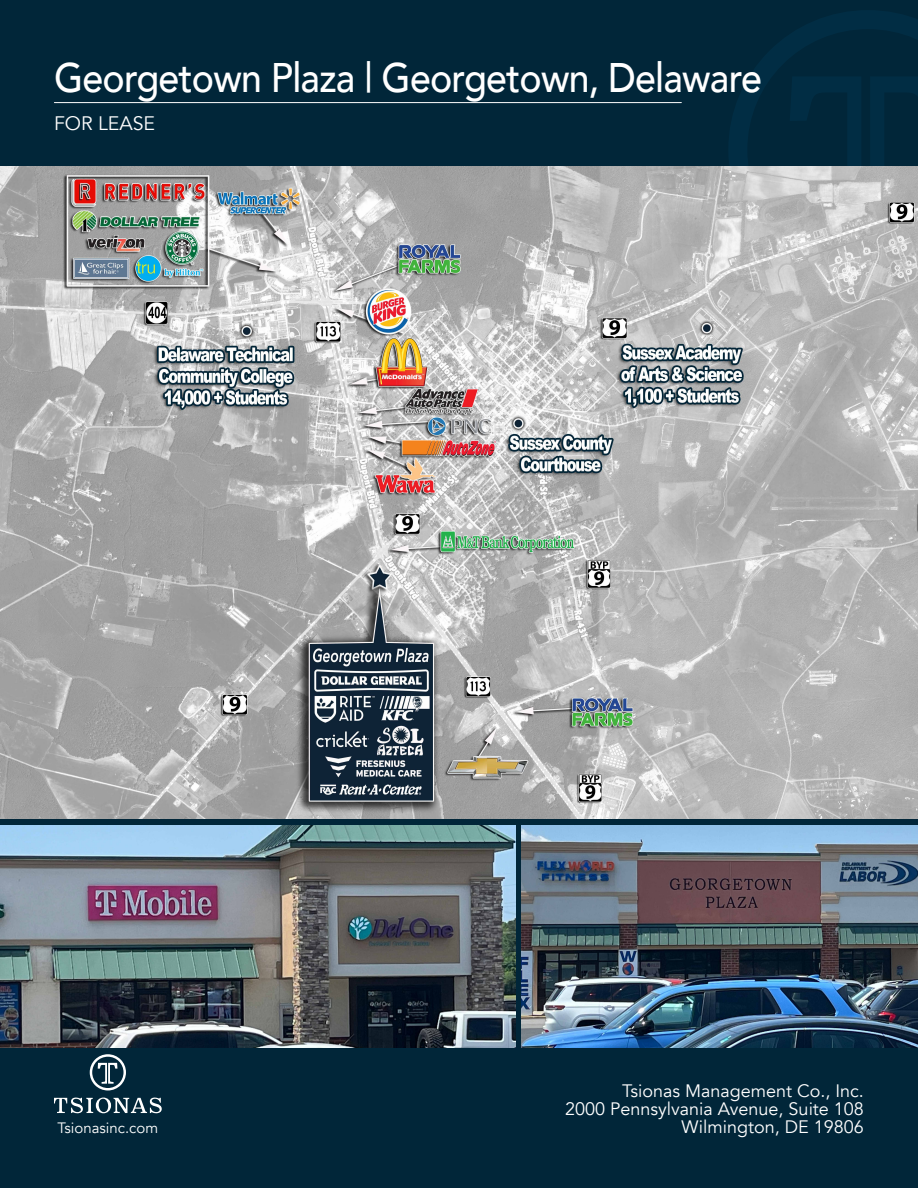
<style>
.page{position:relative;width:918px;height:1188px;background:#fff}
.page>*{position:absolute;margin:0;border:0;box-sizing:border-box;transform-origin:0 0}
.t1{font:500 41.25px "Avenir";letter-spacing:-.02em;color:#fff;scale:.91 1}
.t2{font:19.5px "Avenir";color:#fff}
.t3{font:18px/18px "Avenir";color:#fff;text-align:right}
.t4{font:15px "Avenir";color:#fff}
</style>
<div class="page">
<div style="left:0;top:0;width:918px;height:166px;background:#012639"></div>
<div style="left:0;top:819px;width:918px;height:369px;background:#012639"></div>
<hr style="left:54px;top:102px;width:627px;height:1px;background:#fff">
<svg style="left:729px;top:11px;width:189px;height:155px"></svg>
<img style="left:0;top:166px;width:918px;height:653px">
<svg style="left:90px;top:1054px;width:36px;height:37px"></svg>
<svg style="left:54px;top:1098px;width:108px;height:15px"></svg>
<img style="left:0;top:825px;width:515px;height:223px">
<img style="left:522px;top:825px;width:396px;height:223px">
<h1 class="t1" style="left:54px;top:42px;width:780px">Georgetown Plaza | Georgetown, Delaware</h1>
<p class="t2" style="left:54px;top:111px;width:103px">FOR LEASE</p>
<p class="t3" style="left:565px;top:1082px;width:300px">Tsionas Management Co., Inc.<br>2000 Pennsylvania Avenue, Suite 108</p>
<p class="t4" style="left:58px;top:1119px;width:102px">Tsionasinc.com</p>
<p class="t3" style="left:682px;top:1118px;width:184px">Wilmington, DE 19806</p>
</div>
